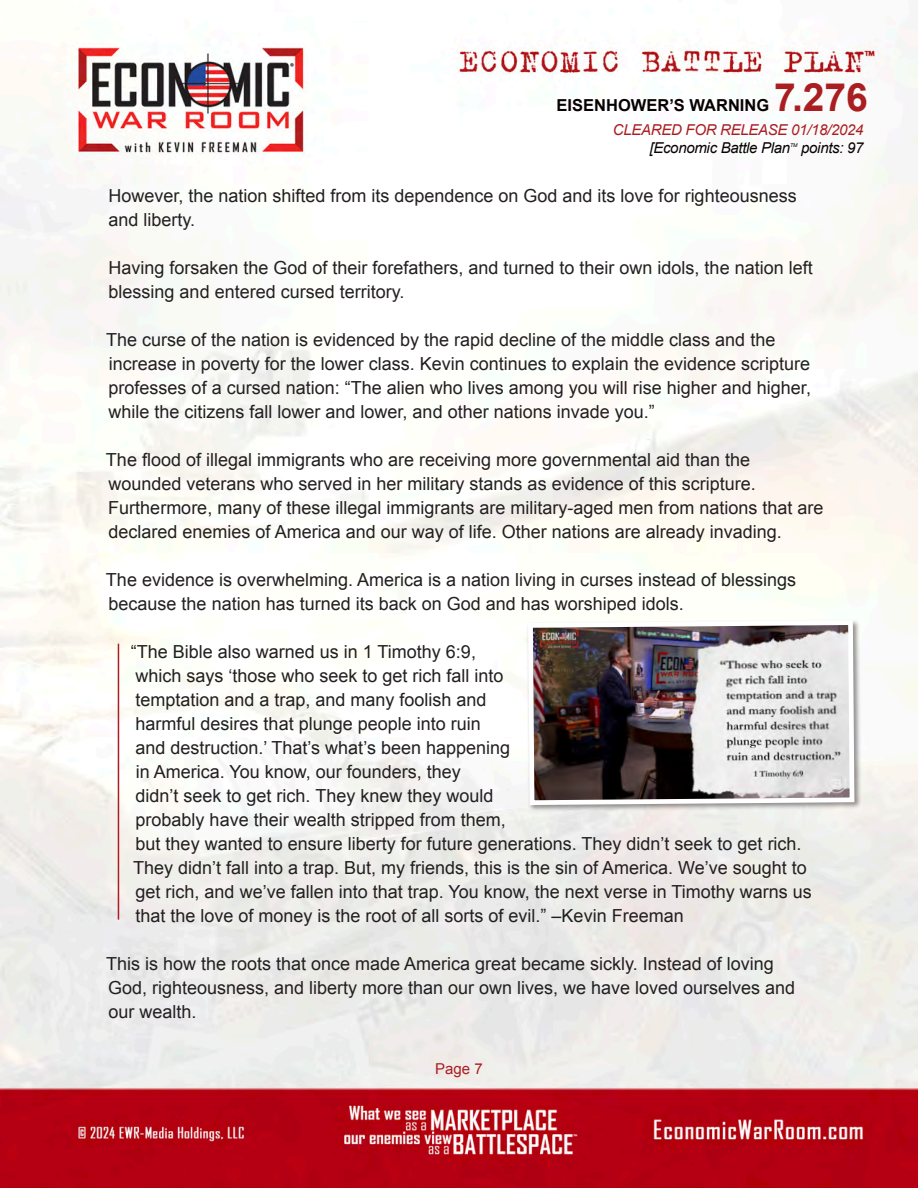
<style>
.page{position:relative;width:918px;height:1188px;background:#fff}
.page>*{position:absolute;margin:0;border:0;box-sizing:border-box;transform-origin:0 0}
.t1{font:700 39px "Arial";color:#aa1e21}
.t2{font:18px/24px "Arial";color:#231f20}
.t3{font:700 16.5px "Arial";color:#080302}
.t4{font:italic 15px "Arial";letter-spacing:-.02em;color:#080302}
.t5{font:italic 15px "Arial";letter-spacing:-.02em;color:#aa1e21}
.t6{font:15px "Arial";color:#aa1e21}
.t7{font:italic 5.25px "Arial";color:#080302}
</style>
<div class="page">
<img style="left:0;top:5px;width:918px;height:1183px">
<hr style="left:118px;top:644px;width:1px;height:276px;background:#aa1e21">
<div style="left:527px;top:619px;width:335px;height:194px;background:#231f20;opacity:.48"></div>
<img style="left:526px;top:618px;width:331px;height:189px">
<h1 class="t1" style="left:774px;top:72px;width:95px">7.276</h1>
<p class="t5" style="left:613px;top:120px;width:252px">CLEARED FOR RELEASE 01/18/2024</p>
<p class="t4" style="left:650px;top:138px;width:142px">[Economic Battle Plan</p>
<p class="t7" style="left:790px;top:141px;width:9px">TM</p>
<p class="t4" style="left:801px;top:138px;width:64px">points: 97</p>
<p class="t3" style="left:557px;top:94px;width:214px">EISENHOWER’S WARNING</p>
<p class="t2" style="left:108px;top:184px;width:690px">However, the nation shifted from its dependence on God and its love for righteousness and liberty.</p>
<p class="t2" style="left:108px;top:256px;width:706px">Having forsaken the God of their forefathers, and turned to their own idols, the nation left blessing and entered cursed territory.</p>
<p class="t2" style="left:106px;top:328px;width:707px">The curse of the nation is evidenced by the rapid decline of the middle class and the increase in poverty for the lower class. Kevin continues to explain the evidence scripture professes of a cursed nation: “The alien who lives among you will rise higher and higher, while the citizens fall lower and lower, and other nations invade you.”</p>
<p class="t2" style="left:106px;top:448px;width:719px">The flood of illegal immigrants who are receiving more governmental aid than the wounded veterans who served in her military stands as evidence of this scripture.<br>Furthermore, many of these illegal immigrants are military-aged men from nations that are declared enemies of America and our way of life. Other nations are already invading.</p>
<p class="t2" style="left:106px;top:568px;width:692px">The evidence is overwhelming. America is a nation living in curses instead of blessings because the nation has turned its back on God and has worshiped idols.</p>
<p class="t2" style="left:131px;top:640px;width:683px">“The Bible also warned us in 1 Timothy 6:9,<br>which says ‘those who seek to get rich fall into<br>temptation and a trap, and many foolish and<br>harmful desires that plunge people into ruin<br>and destruction.’ That’s what’s been happening<br>in America. You know, our founders, they<br>didn’t seek to get rich. They knew they would<br>probably have their wealth stripped from them,<br>but they wanted to ensure liberty for future generations. They didn’t seek to get rich.<br>They didn’t fall into a trap. But, my friends, this is the sin of America. We’ve sought to get rich, and we’ve fallen into that trap. You know, the next verse in Timothy warns us that the love of money is the root of all sorts of evil.” –Kevin Freeman</p>
<p class="t2" style="left:106px;top:952px;width:691px">This is how the roots that once made America great became sickly. Instead of loving<br>God, righteousness, and liberty more than our own lives, we have loved ourselves and our wealth.</p>
<p class="t6" style="left:435px;top:1059px;width:49px">Page 7</p>
</div>
